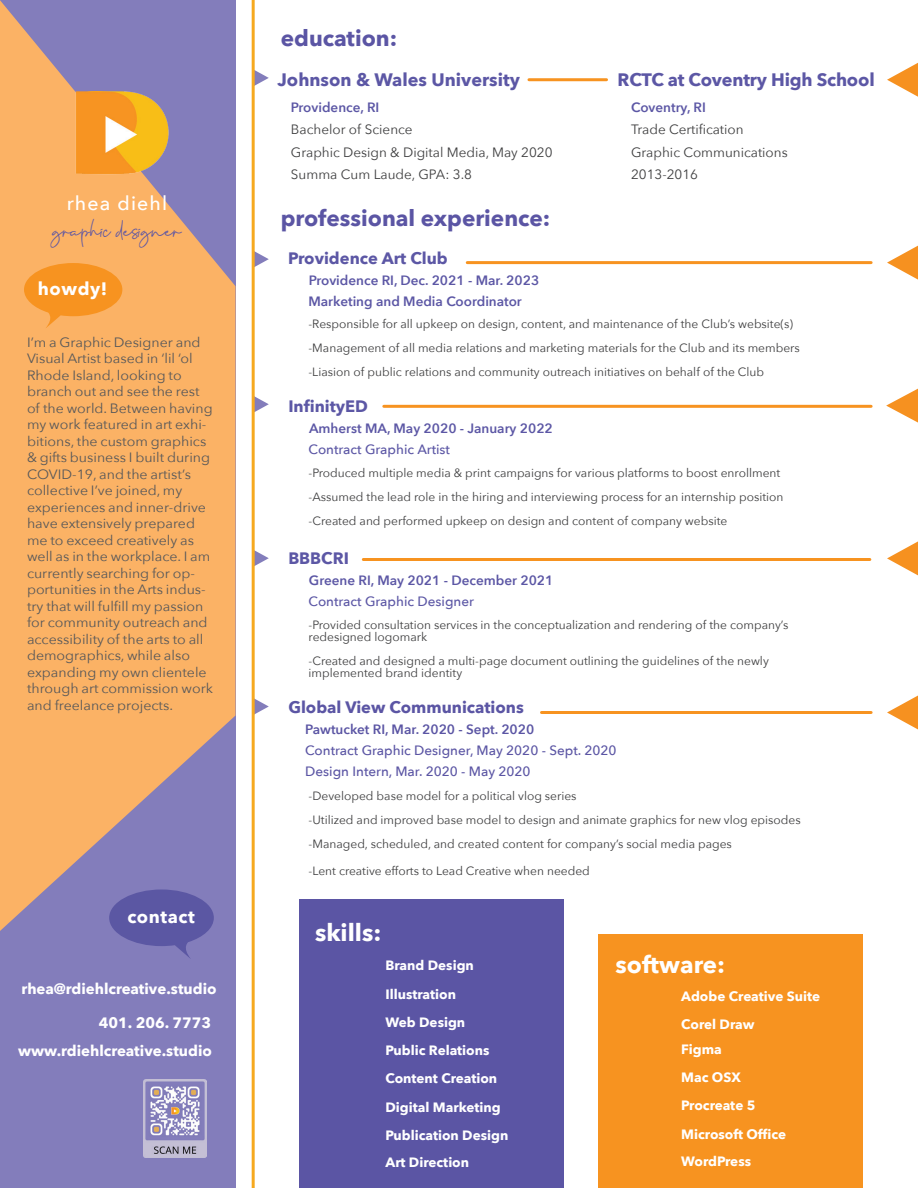
<style>
.page{position:relative;width:918px;height:1188px;background:#fff}
.page>*{position:absolute;margin:0;border:0;box-sizing:border-box;transform-origin:0 0}
.t1{font:700 24px "Avenir Next";color:#fff}
.t2{font:700 22.5px "Avenir Next";color:#5b55a4}
.t3{font:19.5px "Cervanttis";letter-spacing:.02em;color:#5b55a4}
.t4{font:500 19.5px "Avenir Next";letter-spacing:.06em;color:#fff}
.t5{font:700 18px "Avenir Next";letter-spacing:-.01em;color:#5c57a5}
.t6{font:700 18px "Avenir Next";letter-spacing:.03em;color:#fff}
.t7{font:700 16.5px "Avenir Next";color:#5c57a5}
.t8{font:700 16.5px "Avenir Next";color:#5b55a4}
.t9{font:700 15px/28.8px "Avenir Next";color:#fff;text-align:right}
.t10{font:13.5px/16.5px "Avenir Next";color:#57585a;scale:1.05 1}
.t11{font:700 13.5px/27.9px "Avenir Next";color:#fff}
.t12{font:600 13.5px/21px "Avenir Next";color:#5c57a5}
.t13{font:13.5px/22.5px "Avenir Next";color:#3e3e3f}
.t14{font:500 13.5px/21px "Avenir Next";color:#5b55a4}
.t15{font:500 13.5px "Avenir Next";color:#5c57a5}
.t16{font:600 13.5px "Avenir Next";color:#5b55a4}
.t17{font:12px/24px "Avenir Next";color:#3e3e3f}
</style>
<div class="page">
<div style="left:0;top:0;width:236px;height:1188px;background:#837dbb"></div>
<svg style="left:0;top:0;width:236px;height:931px;fill:#fbb265"></svg>
<svg style="left:24px;top:263px;width:98px;height:67px;background:#f89e39"></svg>
<img style="left:64px;top:92px;width:153px;height:93px">
<div style="left:299px;top:900px;width:265px;height:288px;background:#5b55a4"></div>
<div style="left:598px;top:934px;width:265px;height:254px;background:#f79320"></div>
<svg style="left:255px;top:70px;width:14px;height:16px"></svg>
<svg style="left:255px;top:396px;width:14px;height:16px"></svg>
<svg style="left:255px;top:251px;width:14px;height:16px"></svg>
<svg style="left:255px;top:550px;width:14px;height:16px"></svg>
<svg style="left:255px;top:699px;width:14px;height:15px"></svg>
<svg style="left:109px;top:890px;width:105px;height:69px"></svg>
<hr style="left:529px;top:78px;width:78px;height:3px;background:#f79320">
<hr style="left:363px;top:558px;width:507px;height:3px;background:#f79320">
<hr style="left:467px;top:261px;width:404px;height:3px;background:#f79320">
<hr style="left:384px;top:405px;width:487px;height:3px;background:#f79320">
<hr style="left:542px;top:711px;width:329px;height:3px;background:#f79320">
<hr style="left:252px;top:0;width:3px;height:1188px;background:#f6a91f">
<svg style="left:887px;top:63px;width:31px;height:34px"></svg>
<svg style="left:886px;top:389px;width:32px;height:34px"></svg>
<svg style="left:887px;top:246px;width:31px;height:34px"></svg>
<svg style="left:887px;top:541px;width:31px;height:34px"></svg>
<svg style="left:887px;top:696px;width:31px;height:33px"></svg>
<img style="left:143px;top:1079px;width:63px;height:79px">
<h3 class="t4" style="left:67px;top:187px;width:102px">rhea diehl</h3>
<h3 class="t3" style="left:52px;top:219px;width:131px">graphic designer</h3>
<h3 class="t6" style="left:38px;top:273px;width:71px">howdy!</h3>
<p class="t10" style="left:27px;top:333px;width:179px">I’m a Graphic Designer and<br>Visual Artist based in ‘lil ‘ol<br>Rhode Island, looking to branch out and see the rest of the world. Between having my work featured in art exhi&shy;bitions, the custom graphics &amp; gifts business I built during<br>COVID-19, and the artist’s collective I’ve joined, my experiences and inner-drive have extensively prepared me to exceed creatively as well as in the workplace. I am currently searching for op&shy;portunities in the Arts indus&shy;try that will fulfill my passion for community outreach and accessibility of the arts to all demographics, while also expanding my own clientele through art commission work and freelance projects.</p>
<h3 class="t6" style="left:127px;top:901px;width:69px">contact</h3>
<p class="t9" style="left:21px;top:974px;width:197px">rhea@rdiehlcreative.studio</p>
<p class="t9" style="left:18px;top:1008px;width:195px">401. 206. 7773 www.rdiehlcreative.studio</p>
<h2 class="t2" style="left:281px;top:19px;width:118px">education:</h2>
<h3 class="t5" style="left:277px;top:64px;width:244px">Johnson &amp; Wales University</h3>
<p class="t12" style="left:291px;top:96px;width:90px">Providence, RI</p>
<p class="t13" style="left:291px;top:118px;width:263px">Bachelor of Science<br>Graphic Design &amp; Digital Media, May 2020<br>Summa Cum Laude, GPA: 3.8</p>
<h2 class="t2" style="left:281px;top:199px;width:271px">professional experience:</h2>
<h3 class="t5" style="left:618px;top:64px;width:259px">RCTC at Coventry High School</h3>
<p class="t12" style="left:631px;top:96px;width:76px">Coventry, RI</p>
<p class="t13" style="left:631px;top:118px;width:158px">Trade Certification<br>Graphic Communications<br>2013-2016</p>
<h3 class="t7" style="left:288px;top:244px;width:161px">Providence Art Club</h3>
<p class="t12" style="left:308px;top:269px;width:232px">Providence RI, Dec. 2021 - Mar. 2023<br>Marketing and Media Coordinator</p>
<p class="t17" style="left:308px;top:312px;width:493px">-Responsible for all upkeep on design, content, and maintenance of the Club’s website(s) -Management of all media relations and marketing materials for the Club and its members -Liasion of public relations and community outreach initiatives on behalf of the Club</p>
<h3 class="t7" style="left:288px;top:392px;width:81px">InfinityED</h3>
<p class="t12" style="left:309px;top:417px;width:245px">Amherst MA, May 2020 - January 2022</p>
<p class="t15" style="left:309px;top:438px;width:143px">Contract Graphic Artist</p>
<p class="t17" style="left:309px;top:460px;width:476px">-Produced multiple media &amp; print campaigns for various platforms to boost enrollment -Assumed the lead role in the hiring and interviewing process for an internship position -Created and performed upkeep on design and content of company website</p>
<h3 class="t7" style="left:288px;top:544px;width:62px">BBBCRI</h3>
<p class="t12" style="left:309px;top:570px;width:246px">Greene RI, May 2021 - December 2021</p>
<p class="t15" style="left:309px;top:590px;width:167px">Contract Graphic Designer</p>
<p class="t17" style="left:309px;top:618px;width:481px;line-height:12px">-Provided consultation services in the conceptualization and rendering of the company’s redesigned logomark</p>
<p class="t17" style="left:309px;top:654px;width:462px;line-height:12px">-Created and designed a multi-page document outlining the guidelines of the newly implemented brand identity</p>
<h3 class="t8" style="left:288px;top:693px;width:237px">Global View Communications</h3>
<p class="t16" style="left:305px;top:718px;width:231px">Pawtucket RI, Mar. 2020 - Sept. 2020</p>
<p class="t14" style="left:305px;top:739px;width:313px">Contract Graphic Designer, May 2020 - Sept. 2020<br>Design Intern, Mar. 2020 - May 2020</p>
<p class="t17" style="left:309px;top:783px;width:494px">-Developed base model for a political vlog series<br>-Utilized and improved base model to design and animate graphics for new vlog episodes -Managed, scheduled, and created content for company’s social media pages</p>
<p class="t17" style="left:309px;top:858px;width:283px">-Lent creative efforts to Lead Creative when needed</p>
<h1 class="t1" style="left:315px;top:912px;width:68px">skills:</h1>
<p class="t11" style="left:386px;top:951px;width:90px">Brand Design</p>
<p class="t11" style="left:386px;top:980px;width:106px;line-height:28.3px">Illustration<br>Web Design<br>Public Relations</p>
<h1 class="t1" style="left:616px;top:944px;width:111px">software:</h1>
<p class="t11" style="left:681px;top:982px;width:140px">Adobe Creative Suite<br>Corel Draw</p>
<p class="t11" style="left:681px;top:1035px;width:42px">Figma</p>
<p class="t11" style="left:386px;top:1064px;width:124px">Content Creation<br>Digital Marketing<br>Publication Design<br>Art Direction</p>
<p class="t11" style="left:681px;top:1063px;width:107px;line-height:28.5px">Mac OSX<br>Procreate 5<br>Microsoft Office</p>
<p class="t11" style="left:681px;top:1147px;width:71px">WordPress</p>
</div>
